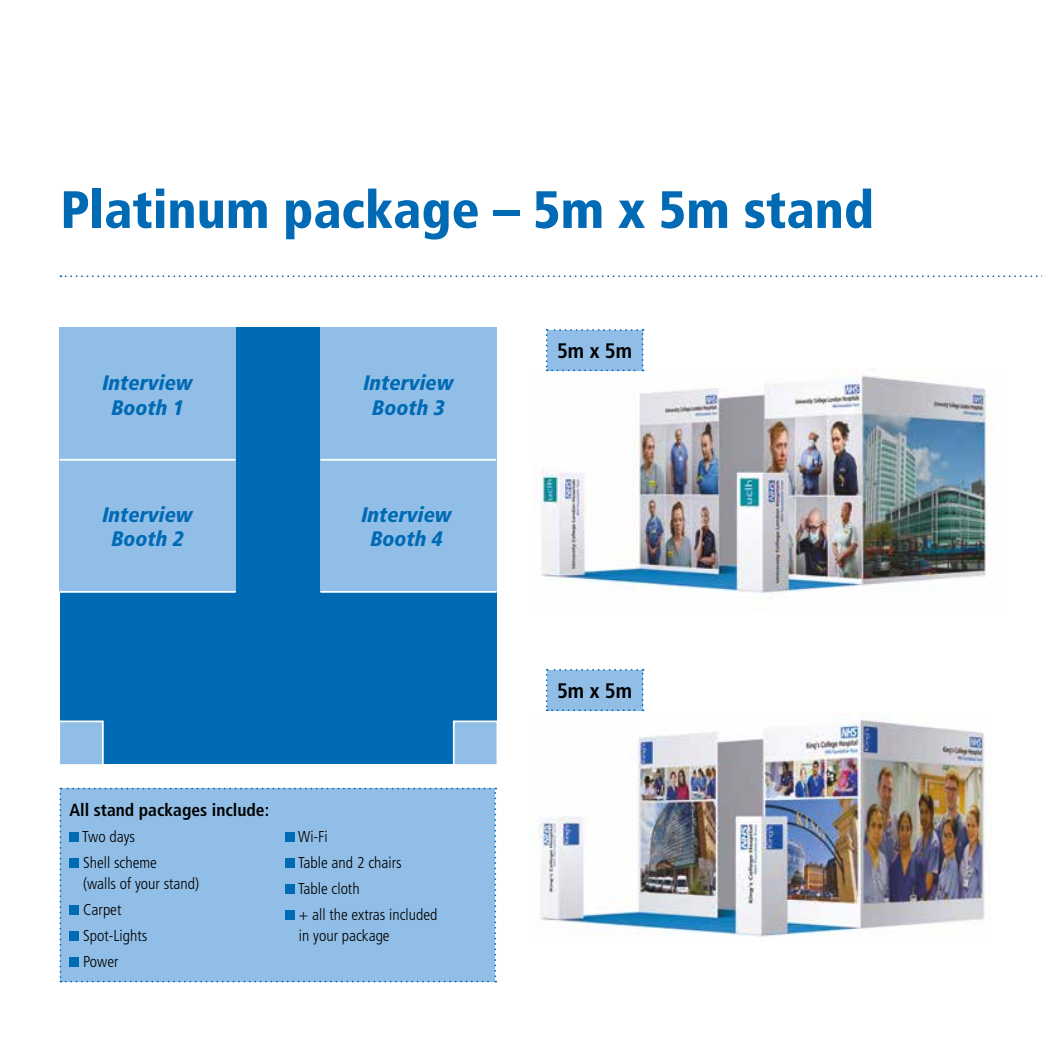
<style>
.page{position:relative;width:1042px;height:1042px;background:#fff}
.page>*{position:absolute;margin:0;border:0;box-sizing:border-box;transform-origin:0 0}
.t1{font:900 condensed 52.5px "Frutiger LT Pro";color:#006ab4}
.t2{font:italic 900 condensed 21px/24.5px "Frutiger LT Pro";color:#006ab4;text-align:center}
.t3{font:700 condensed 21px "Frutiger LT Pro";color:#000}
.t4{font:700 condensed 17.5px "Frutiger LT Pro";color:#000}
.t5{font:300 condensed 15.75px/25.9px "Frutiger LT Pro";color:#000}
</style>
<div class="page">
<img style="left:541px;top:369px;width:454px;height:231px">
<img style="left:538px;top:713px;width:454px;height:224px">
<svg style="left:546px;top:329px;width:97px;height:42px;background:#8fbde6"></svg>
<svg style="left:546px;top:669px;width:97px;height:42px;background:#8fbde6"></svg>
<div style="left:60px;top:327px;width:436px;height:437px;background:#006ab4"></div>
<div style="left:320px;top:327px;width:176px;height:265px;background:#91bee7"></div>
<hr style="left:320px;top:459px;width:176px;height:2px;background:#fff">
<div style="left:60px;top:327px;width:176px;height:265px;background:#91bee7"></div>
<hr style="left:60px;top:459px;width:176px;height:2px;background:#fff">
<svg style="left:60px;top:720px;width:44px;height:45px;background:#98c2e8"></svg>
<hr style="left:60px;top:591px;width:176px;height:2px;background:#fff">
<hr style="left:320px;top:591px;width:176px;height:2px;background:#fff">
<svg style="left:452px;top:719px;width:45px;height:46px;background:#94c0e6"></svg>
<svg style="left:60px;top:275px;width:982px;height:2px"></svg>
<div style="left:60px;top:788px;width:436px;height:194px;background:#91bee7"></div>
<div style="left:69px;top:832px;width:10px;height:9px;background:#006ab4"></div>
<div style="left:69px;top:858px;width:10px;height:9px;background:#006ab4"></div>
<div style="left:69px;top:904px;width:10px;height:10px;background:#006ab4"></div>
<div style="left:69px;top:930px;width:10px;height:10px;background:#006ab4"></div>
<div style="left:69px;top:956px;width:10px;height:10px;background:#006ab4"></div>
<div style="left:285px;top:832px;width:10px;height:9px;background:#006ab4"></div>
<div style="left:285px;top:858px;width:10px;height:9px;background:#006ab4"></div>
<div style="left:285px;top:883px;width:10px;height:10px;background:#006ab4"></div>
<div style="left:285px;top:909px;width:10px;height:10px;background:#006ab4"></div>
<h1 class="t1" style="left:60px;top:178px;width:815px">Platinum package – 5m x 5m stand</h1>
<h2 class="t2" style="left:103px;top:371px;width:92px">Interview<br>Booth 1</h2>
<h2 class="t2" style="left:103px;top:502px;width:92px">Interview<br>Booth 2</h2>
<h2 class="t2" style="left:364px;top:371px;width:92px">Interview<br>Booth 3</h2>
<h2 class="t2" style="left:362px;top:502px;width:92px">Interview<br>Booth 4</h2>
<p class="t4" style="left:69px;top:799px;width:201px">All stand packages include:</p>
<p class="t5" style="left:82px;top:823px;width:76px">Two days<br>Shell scheme</p>
<p class="t5" style="left:83px;top:870px;width:118px">(walls of your stand)<br>Carpet<br>Spot-Lights<br>Power</p>
<p class="t5" style="left:298px;top:823px;width:141px">Wi-Fi<br>Table and 2 chairs<br>Table cloth<br>+ all the extras included</p>
<p class="t5" style="left:299px;top:922px;width:92px">in your package</p>
<h2 class="t3" style="left:557px;top:338px;width:77px">5m x 5m</h2>
<h2 class="t3" style="left:557px;top:678px;width:77px">5m x 5m</h2>
</div>
